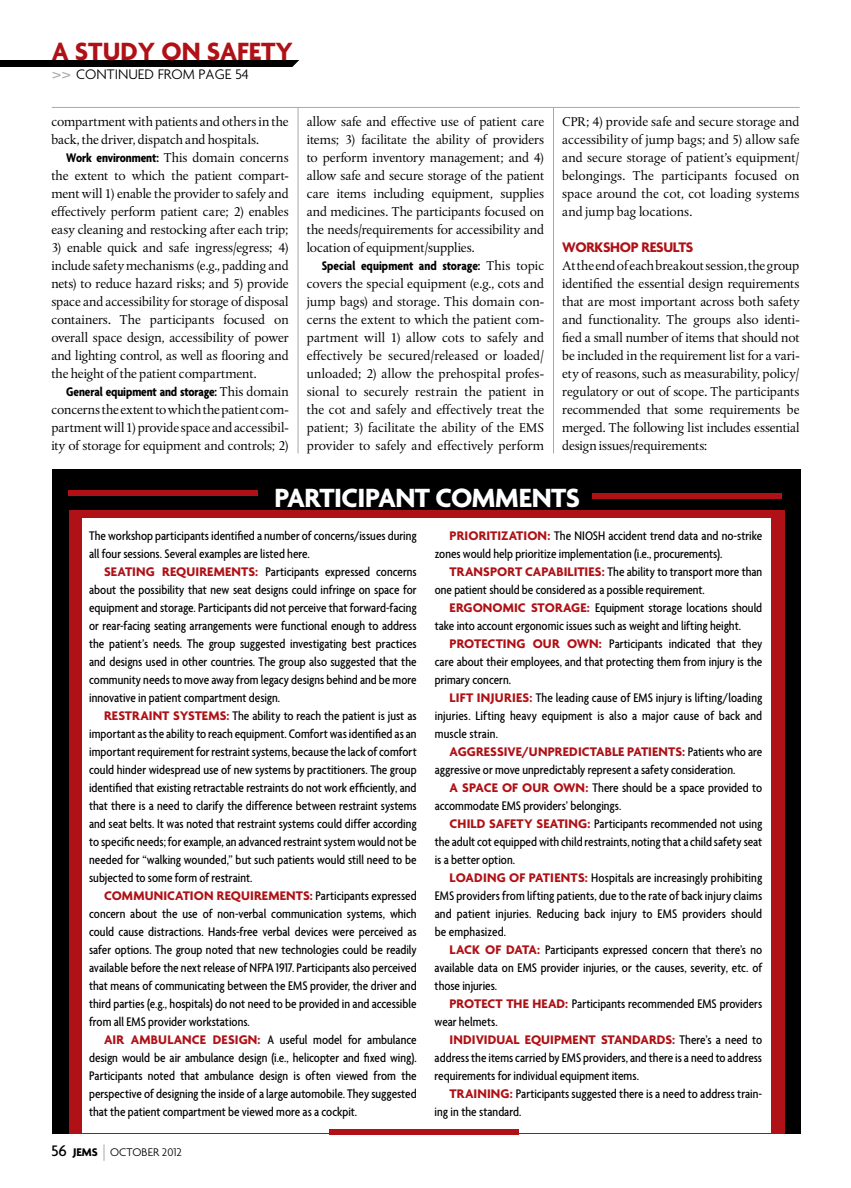
<style>
.page{position:relative;width:851px;height:1188px;background:#fff}
.page>*{position:absolute;margin:0;border:0;box-sizing:border-box;transform-origin:0 0}
.t1{font:700 28.5px "Agenda";letter-spacing:-.02em;color:#fff}
.t2{font:700 27px "Agenda";color:#af1116}
.t3{font:300 15px "Agenda";color:#000}
.t4{font:700 15px "Agenda";letter-spacing:-.02em;color:#af1116}
.t5{font:500 condensed 13.5px/18px "Agenda";color:#000;text-align:justify}
.t6{font:13.5px/18px "Albertina MT Std";letter-spacing:-.01em;color:#000;text-align:justify}
.t7{font:700 condensed 13.5px "Agenda";letter-spacing:-.005em;color:#000}
.t8{font:300 12px "Agenda";color:#000}
.s1{font-size:21px;color:#a7a9ac}
.s2{font-family:"Agenda";font-weight:700;font-stretch:condensed}
.s3{font-family:"Albertina MT Std";font-weight:400;font-stretch:normal}
.s4{font-weight:700;font-stretch:normal;color:#af1116}
.s5{font-weight:500;font-size:16.5px}
.s6{font-weight:700}
</style>
<div class="page">
<svg style="left:104px;top:1144px;width:1px;height:17px"></svg>
<hr style="left:553px;top:107px;width:1px;height:346px;background:#a7a9ac">
<hr style="left:52px;top:107px;width:747px;height:1px;background:#a7a9ac">
<hr style="left:298px;top:108px;width:1px;height:345px;background:#a7a9ac">
<div style="left:0;top:60px;width:312px;height:7px;background:#000"></div>
<svg style="left:292px;top:60px;width:20px;height:7px"></svg>
<div style="left:52px;top:469px;width:748px;height:664px;background:#000"></div>
<div style="left:69px;top:510px;width:715px;height:623px;background:#af1116"></div>
<div style="left:82px;top:518px;width:688px;height:615px;background:#fff"></div>
<div style="left:69px;top:490px;width:189px;height:6px;background:#af1116"></div>
<div style="left:592px;top:493px;width:189px;height:6px;background:#af1116"></div>
<div style="left:329px;top:1130px;width:189px;height:5px;background:#af1116"></div>
<h2 class="t2" style="left:52px;top:35px;width:243px">A STUDY ON SAFETY</h2>
<p class="t3" style="left:52px;top:66px;width:199px"><span class="s1">&gt;&gt;</span> CONTINUED FROM PAGE 54</p>
<p class="t6" style="left:51px;top:113px;width:239px">compartment with patients and others in the back, the driver, dispatch and hospitals.</p>
<p class="t6" style="left:51px;top:149px;width:239px;text-indent:15px"><span class="s2">Work environment:</span> This domain concerns the extent to which the patient compart&shy;ment will 1) enable the provider to safely and effectively perform patient care; 2) enables easy cleaning and restocking after each trip;</p>
<p class="t6" style="left:51px;top:239px;width:239px">3) enable quick and safe ingress/egress; 4) include safety mechanisms (e.g., padding and nets) to reduce hazard risks; and 5) provide space and accessibility for storage of disposal containers. The participants focused on overall space design, accessibility of power and lighting control, as well as flooring and the height of the patient compartment.</p>
<p class="t7" style="left:66px;top:384px;width:224px">General equipment and storage: <span class="s3">This domain</span></p>
<p class="t6" style="left:51px;top:401px;width:239px">concerns the extent to which the patient com&shy;partment will 1) provide space and accessibil&shy;ity of storage for equipment and controls; 2)</p>
<p class="t6" style="left:307px;top:113px;width:239px">allow safe and effective use of patient care items; 3) facilitate the ability of providers to perform inventory management; and 4) allow safe and secure storage of the patient care items including equipment, supplies and medicines. The participants focused on the needs/requirements for accessibility and location of equipment/supplies.</p>
<p class="t7" style="left:322px;top:258px;width:224px">Special equipment and storage: <span class="s3">This topic</span></p>
<p class="t6" style="left:307px;top:275px;width:239px">covers the special equipment (e.g., cots and jump bags) and storage. This domain con&shy;cerns the extent to which the patient com&shy;partment will 1) allow cots to safely and effectively be secured/released or loaded/ unloaded; 2) allow the prehospital profes&shy;sional to securely restrain the patient in the cot and safely and effectively treat the patient; 3) facilitate the ability of the EMS provider to safely and effectively perform</p>
<p class="t6" style="left:562px;top:113px;width:239px">CPR; 4) provide safe and secure storage and accessibility of jump bags; and 5) allow safe and secure storage of patient’s equipment/ belongings. The participants focused on space around the cot, cot loading systems and jump bag locations.</p>
<p class="t4" style="left:562px;top:238px;width:133px">WORKSHOP RESULTS</p>
<p class="t6" style="left:562px;top:257px;width:239px">At the end of each breakout session, the group identified the essential design requirements that are most important across both safety and functionality. The groups also identi&shy;fied a small number of items that should not be included in the requirement list for a vari&shy;ety of reasons, such as measurability, policy/ regulatory or out of scope. The participants recommended that some requirements be merged. The following list includes essential design issues/requirements:</p>
<h1 class="t1" style="left:274px;top:480px;width:307px">PARTICIPANT COMMENTS</h1>
<p class="t5" style="left:89px;top:526px;width:329px">The workshop participants identified a number of concerns/issues during all four sessions. Several examples are listed here.</p>
<p class="t5" style="left:89px;top:562px;width:329px;text-indent:15px"><span class="s4">SEATING REQUIREMENTS:</span> Participants expressed concerns about the possibility that new seat designs could infringe on space for equipment and storage. Participants did not perceive that forward-facing or rear-facing seating arrangements were functional enough to address the patient’s needs. The group suggested investigating best practices and designs used in other countries. The group also suggested that the community needs to move away from legacy designs behind and be more innovative in patient compartment design.</p>
<p class="t5" style="left:89px;top:706px;width:329px;text-indent:15px"><span class="s4">RESTRAINT SYSTEMS:</span> The ability to reach the patient is just as important as the ability to reach equipment. Comfort was identified as an important requirement for restraint systems, because the lack of comfort could hinder widespread use of new systems by practitioners. The group identified that existing retractable restraints do not work efficiently, and that there is a need to clarify the difference between restraint systems and seat belts. It was noted that restraint systems could differ according to specific needs; for example, an advanced restraint system would not be needed for “walking wounded,” but such patients would still need to be subjected to some form of restraint.</p>
<p class="t5" style="left:89px;top:886px;width:329px;text-indent:15px"><span class="s4">COMMUNICATION REQUIREMENTS:</span> Participants expressed concern about the use of non-verbal communication systems, which could cause distractions. Hands-free verbal devices were perceived as safer options. The group noted that new technologies could be readily available before the next release of NFPA 1917. Participants also perceived that means of communicating between the EMS provider, the driver and third parties (e.g., hospitals) do not need to be provided in and accessible from all EMS provider workstations.</p>
<p class="t5" style="left:89px;top:1030px;width:329px;text-indent:15px"><span class="s4">AIR AMBULANCE DESIGN:</span> A useful model for ambulance design would be air ambulance design (i.e., helicopter and fixed wing).<br>Participants noted that ambulance design is often viewed from the perspective of designing the inside of a large automobile. They suggested that the patient compartment be viewed more as a cockpit.</p>
<p class="t8" style="left:51px;top:1145px;width:132px"><span class="s5">56</span> <span class="s6">JEMS</span> OCTOBER 2012</p>
<p class="t5" style="left:434px;top:526px;width:329px;text-indent:15px"><span class="s4">PRIORITIZATION:</span> The NI OSH accident trend data and no-strike zones would help prioritize implementation (i.e., procurements).</p>
<p class="t5" style="left:434px;top:562px;width:329px;text-indent:15px"><span class="s4">TRANSPORT CAPABILITIES:</span> The ability to transport more than one patient should be considered as a possible requirement.</p>
<p class="t5" style="left:434px;top:598px;width:329px;text-indent:15px"><span class="s4">ERGONOMIC STORAGE:</span> Equipment storage locations should take into account ergonomic issues such as weight and lifting height.</p>
<p class="t5" style="left:434px;top:634px;width:329px;text-indent:15px"><span class="s4">PROTECTING OUR OWN:</span> Participants indicated that they care about their employees, and that protecting them from injury is the primary concern.</p>
<p class="t5" style="left:434px;top:688px;width:329px;text-indent:15px"><span class="s4">LIFT INJURIES:</span> The leading cause of EMS injury is lifting/loading injuries. Lifting heavy equipment is also a major cause of back and muscle strain.</p>
<p class="t5" style="left:434px;top:742px;width:329px;text-indent:15px"><span class="s4">AGGRESSIVE/UNPREDICTABLE PATIENTS:</span> Patients who are aggressive or move unpredictably represent a safety consideration.</p>
<p class="t5" style="left:434px;top:778px;width:329px;text-indent:15px"><span class="s4">A SPACE OF OUR OWN:</span> There should be a space provided to accommodate EMS providers’ belongings.</p>
<p class="t5" style="left:434px;top:814px;width:329px;text-indent:15px"><span class="s4">CHILD SAFETY SEATING:</span> Participants recommended not using the adult cot equipped with child restraints, noting that a child safety seat is a better option.</p>
<p class="t5" style="left:434px;top:868px;width:329px;text-indent:15px"><span class="s4">LOADING OF PATIENTS:</span> Hospitals are increasingly prohibiting EMS providers from lifting patients, due to the rate of back injury claims and patient injuries. Reducing back injury to EMS providers should be emphasized.</p>
<p class="t5" style="left:434px;top:940px;width:329px;text-indent:15px"><span class="s4">LACK OF DATA:</span> Participants expressed concern that there’s no available data on EMS provider injuries, or the causes, severity, etc. of those injuries.</p>
<p class="t5" style="left:434px;top:994px;width:329px;text-indent:15px"><span class="s4">PROTECT THE HEAD:</span> Participants recommended EMS providers wear helmets.</p>
<p class="t5" style="left:434px;top:1030px;width:329px;text-indent:15px"><span class="s4">INDIVIDUAL EQUIPMENT STANDARDS:</span> There’s a need to address the items carried by EMS providers, and there is a need to address requirements for individual equipment items.</p>
<p class="t5" style="left:434px;top:1084px;width:329px;text-indent:15px"><span class="s4">TRAINING:</span> Participants suggested there is a need to address train&shy;ing in the standard.</p>
</div>
